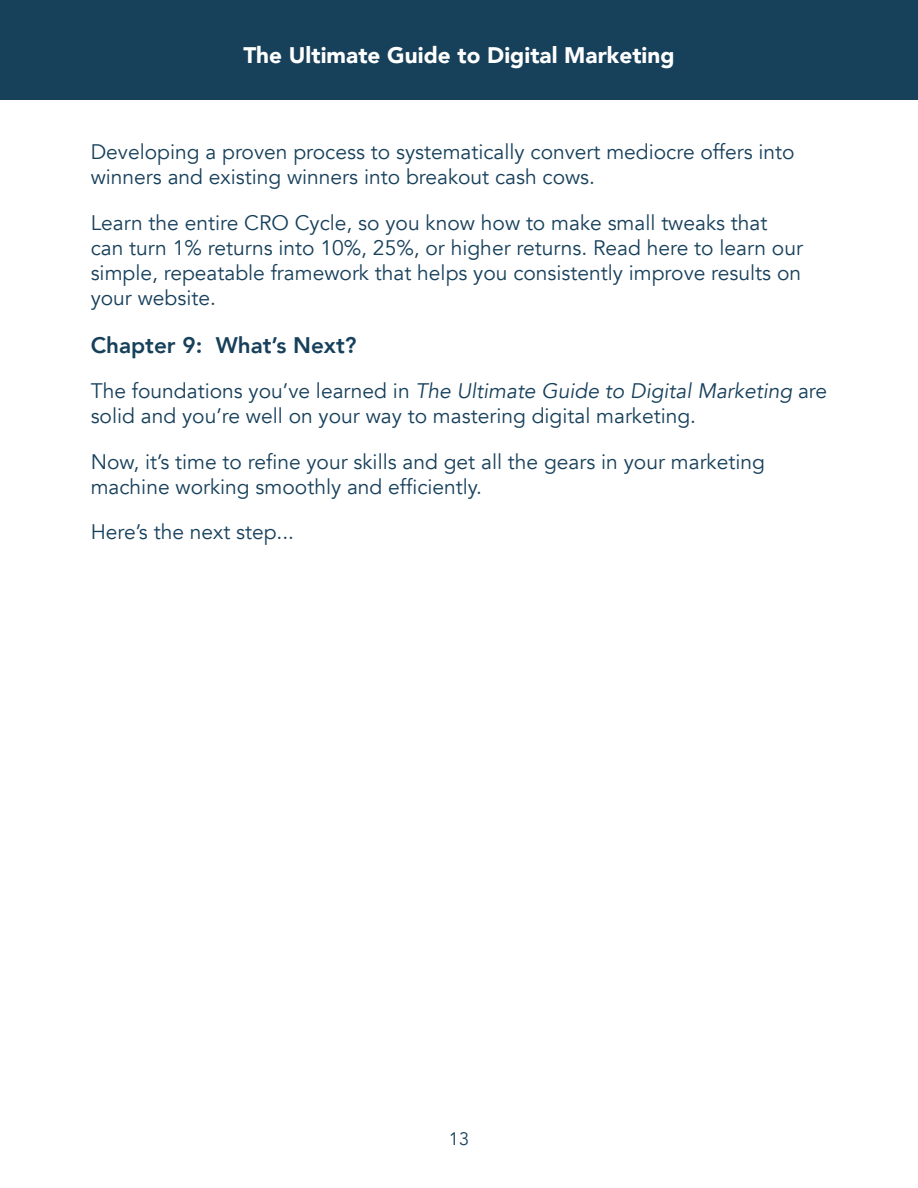
<style>
.page{position:relative;width:918px;height:1188px;background:#fff}
.page>*{position:absolute;margin:0;border:0;box-sizing:border-box;transform-origin:0 0}
.t1{font:900 22.5px "Avenir";color:#fff}
.t2{font:800 22.5px "Avenir";color:#17405b}
.t3{font:21px/25.2px "Avenir";color:#17405b}
.t4{font:18px "Avenir";color:#17405b}
.s1{font-style:italic}
</style>
<div class="page">
<div style="left:0;top:0;width:918px;height:99px;background:#17405b"></div>
<p class="t1" style="left:243px;top:36px;width:433px">The Ultimate Guide to Digital Marketing</p>
<p class="t3" style="left:91px;top:140px;width:705px">Developing a proven process to systematically convert mediocre offers into winners and existing winners into breakout cash cows.</p>
<p class="t3" style="left:91px;top:210px;width:714px">Learn the entire CRO Cycle, so you know how to make small tweaks that can turn 1% returns into 10%, 25%, or higher returns. Read here to learn our simple, repeatable framework that helps you consistently improve results on your website.</p>
<p class="t2" style="left:91px;top:327px;width:267px">Chapter 9: What’s Next?</p>
<p class="t3" style="left:91px;top:379px;width:738px">The foundations you’ve learned in <span class="s1">The Ultimate Guide to Digital Marketing</span> are solid and you’re well on your way to mastering digital marketing.</p>
<p class="t3" style="left:91px;top:449px;width:676px">Now, it’s time to refine your skills and get all the gears in your marketing machine working smoothly and efficiently.</p>
<p class="t3" style="left:91px;top:520px;width:205px">Here’s the next step...</p>
<p class="t4" style="left:449px;top:1128px;width:22px">13</p>
</div>
